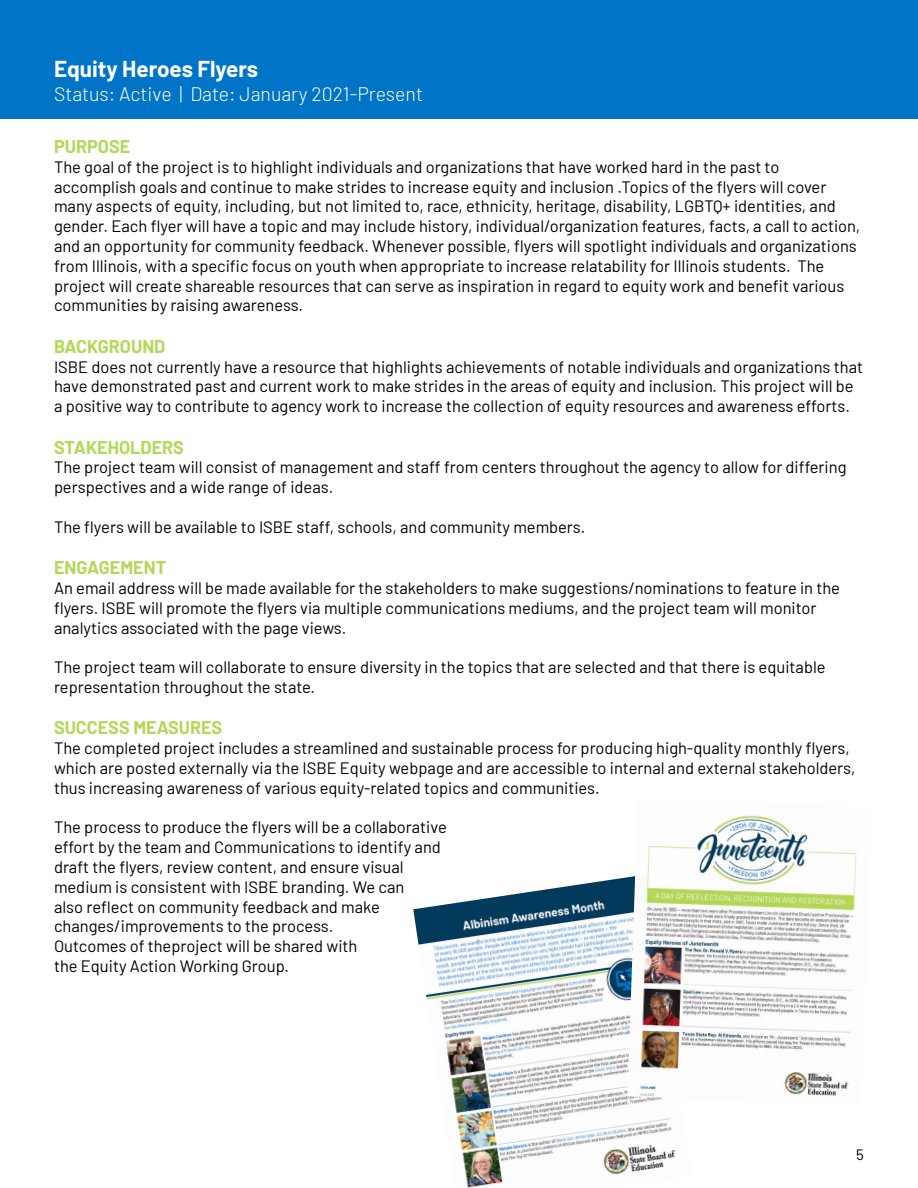
<style>
.page{position:relative;width:918px;height:1188px;background:#fff}
.page>*{position:absolute;margin:0;border:0;box-sizing:border-box;transform-origin:0 0}
.t1{font:700 22.5px "Barlow";color:#fefefe}
.t2{font:300 19.5px "Barlow";color:#fefefe}
.t3{font:700 18px "Barlow";color:#b3d857}
.t4{font:16.5px/19.8px "Barlow";color:#000}
.t5{font:15px "Barlow";color:#000}
</style>
<div class="page">
<div style="left:0;top:0;width:918px;height:119px;background:#0074c7"></div>
<img style="left:413px;top:877px;width:262px;height:311px">
<img style="left:627px;top:815px;width:230px;height:290px">
<h1 class="t1" style="left:54px;top:52px;width:206px">Equity Heroes Flyers</h1>
<p class="t2" style="left:54px;top:80px;width:371px">Status: Active | Date: January 2021-Present</p>
<p class="t3" style="left:54px;top:133px;width:78px">PURPOSE</p>
<p class="t4" style="left:54px;top:156px;width:808px">The goal of the project is to highlight individuals and organizations that have worked hard in the past to accomplish goals and continue to make strides to increase equity and inclusion .Topics of the flyers will cover many aspects of equity, including, but not limited to, race, ethnicity, heritage, disability, LGBTQ+ identities, and gender. Each flyer will have a topic and may include history, individual/organization features, facts, a call to action, and an opportunity for community feedback. Whenever possible, flyers will spotlight individuals and organizations from Illinois, with a specific focus on youth when appropriate to increase relatability for Illinois students. The project will create shareable resources that can serve as inspiration in regard to equity work and benefit various communities by raising awareness.</p>
<p class="t3" style="left:54px;top:333px;width:113px">BACKGROUND</p>
<p class="t4" style="left:54px;top:355px;width:811px">ISBE does not currently have a resource that highlights achievements of notable individuals and organizations that have demonstrated past and current work to make strides in the areas of equity and inclusion. This project will be a positive way to contribute to agency work to increase the collection of equity resources and awareness efforts.</p>
<p class="t3" style="left:54px;top:434px;width:131px">STAKEHOLDERS</p>
<p class="t4" style="left:54px;top:456px;width:794px">The project team will consist of management and staff from centers throughout the agency to allow for differing perspectives and a wide range of ideas.</p>
<p class="t4" style="left:54px;top:516px;width:533px">The flyers will be available to ISBE staff, schools, and community members.</p>
<p class="t3" style="left:54px;top:554px;width:114px">ENGAGEMENT</p>
<p class="t4" style="left:54px;top:577px;width:788px">An email address will be made available for the stakeholders to make suggestions/nominations to feature in the flyers. ISBE will promote the flyers via multiple communications mediums, and the project team will monitor analytics associated with the page views.</p>
<p class="t4" style="left:54px;top:656px;width:773px">The project team will collaborate to ensure diversity in the topics that are selected and that there is equitable representation throughout the state.</p>
<p class="t3" style="left:54px;top:715px;width:170px">SUCCESS MEASURES</p>
<p class="t4" style="left:54px;top:737px;width:803px">The completed project includes a streamlined and sustainable process for producing high-quality monthly flyers, which are posted externally via the ISBE Equity webpage and are accessible to internal and external stakeholders, thus increasing awareness of various equity-related topics and communities.</p>
<p class="t4" style="left:54px;top:816px;width:394px">The process to produce the flyers will be a collaborative effort by the team and Communications to identify and draft the flyers, review content, and ensure visual medium is consistent with ISBE branding. We can<br>also reflect on community feedback and make changes/improvements to the process.<br>Outcomes of theproject will be shared with<br>the Equity Action Working Group.</p>
<p class="t5" style="left:856px;top:1144px;width:9px">5</p>
</div>
